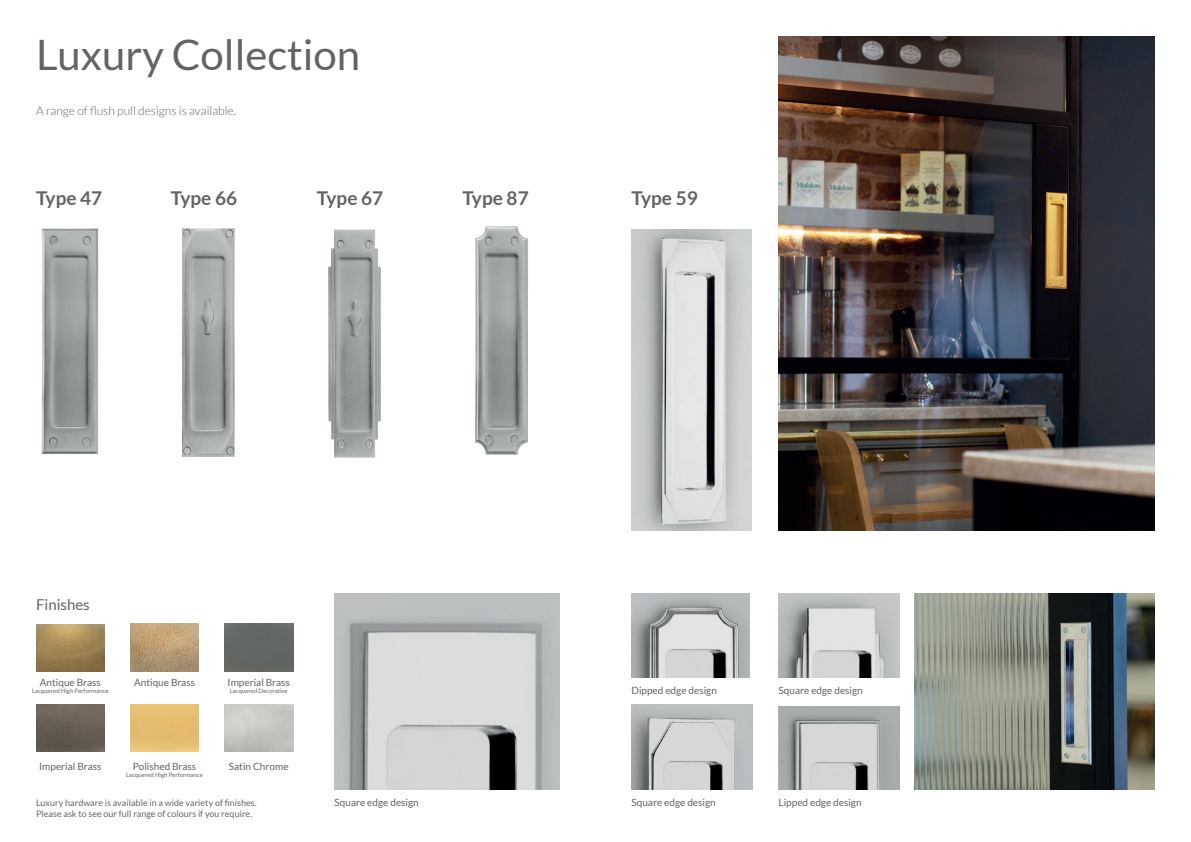
<style>
.page{position:relative;width:1191px;height:842px;background:#fff}
.page>*{position:absolute;margin:0;border:0;box-sizing:border-box;transform-origin:0 0}
.t1{font:42px "Lato";color:#636366}
.t2{font:700 19px "Lato";color:#636366}
.t3{font:15px "Lato";color:#636366}
.t4{font:300 12px "Lato";color:#636366}
.t5{font:10px "Lato";color:#636366}
.t6{font:9px/10.8px "Lato";color:#67676a}
.t7{font:6px "Lato";color:#636366}
</style>
<div class="page">
<img style="left:631px;top:230px;width:121px;height:300px">
<img style="left:328px;top:229px;width:53px;height:229px">
<img style="left:182px;top:228px;width:53px;height:229px">
<img style="left:475px;top:226px;width:53px;height:229px">
<img style="left:334px;top:594px;width:225px;height:195px">
<img style="left:778px;top:707px;width:122px;height:82px">
<img style="left:631px;top:705px;width:122px;height:84px">
<img style="left:778px;top:594px;width:122px;height:83px">
<img style="left:631px;top:594px;width:118px;height:83px">
<img style="left:41px;top:228px;width:58px;height:226px">
<img style="left:914px;top:594px;width:241px;height:195px">
<img style="left:778px;top:36px;width:377px;height:494px">
<img style="left:36px;top:624px;width:69px;height:47px">
<img style="left:36px;top:704px;width:69px;height:47px">
<img style="left:130px;top:624px;width:69px;height:47px">
<div style="left:224px;top:624px;width:69px;height:47px;background:#636667"></div>
<h1 class="t1" style="left:36px;top:31px;width:326px">Luxury Collection</h1>
<p class="t4" style="left:36px;top:104px;width:202px">A range of flush pull designs is available.</p>
<h2 class="t2" style="left:36px;top:187px;width:68px">Type 47</h2>
<h2 class="t2" style="left:171px;top:187px;width:68px">Type 66</h2>
<h2 class="t2" style="left:317px;top:187px;width:68px">Type 67</h2>
<h2 class="t2" style="left:462px;top:187px;width:68px">Type 87</h2>
<h2 class="t2" style="left:631px;top:187px;width:68px">Type 59</h2>
<h3 class="t3" style="left:36px;top:596px;width:55px">Finishes</h3>
<p class="t5" style="left:40px;top:676px;width:63px">Antique Brass</p>
<p class="t7" style="left:32px;top:687px;width:78px">Lacquered High Performance</p>
<p class="t5" style="left:134px;top:676px;width:62px">Antique Brass</p>
<p class="t5" style="left:228px;top:676px;width:64px">Imperial Brass</p>
<p class="t7" style="left:230px;top:687px;width:59px">Lacquered Decorative</p>
<p class="t5" style="left:39px;top:761px;width:64px">Imperial Brass</p>
<p class="t5" style="left:229px;top:761px;width:61px">Satin Chrome</p>
<p class="t5" style="left:133px;top:761px;width:65px">Polished Brass</p>
<p class="t7" style="left:126px;top:772px;width:78px">Lacquered High Performance</p>
<p class="t6" style="left:36px;top:797px;width:222px">Luxury hardware is available in a wide variety of finishes.<br>Please ask to see our full range of colours if you require.</p>
<p class="t5" style="left:334px;top:797px;width:86px">Square edge design</p>
<p class="t5" style="left:631px;top:685px;width:87px">Dipped edge design</p>
<p class="t5" style="left:631px;top:797px;width:86px">Square edge design</p>
<p class="t5" style="left:778px;top:685px;width:86px">Square edge design</p>
<p class="t5" style="left:778px;top:797px;width:85px">Lipped edge design</p>
</div>
